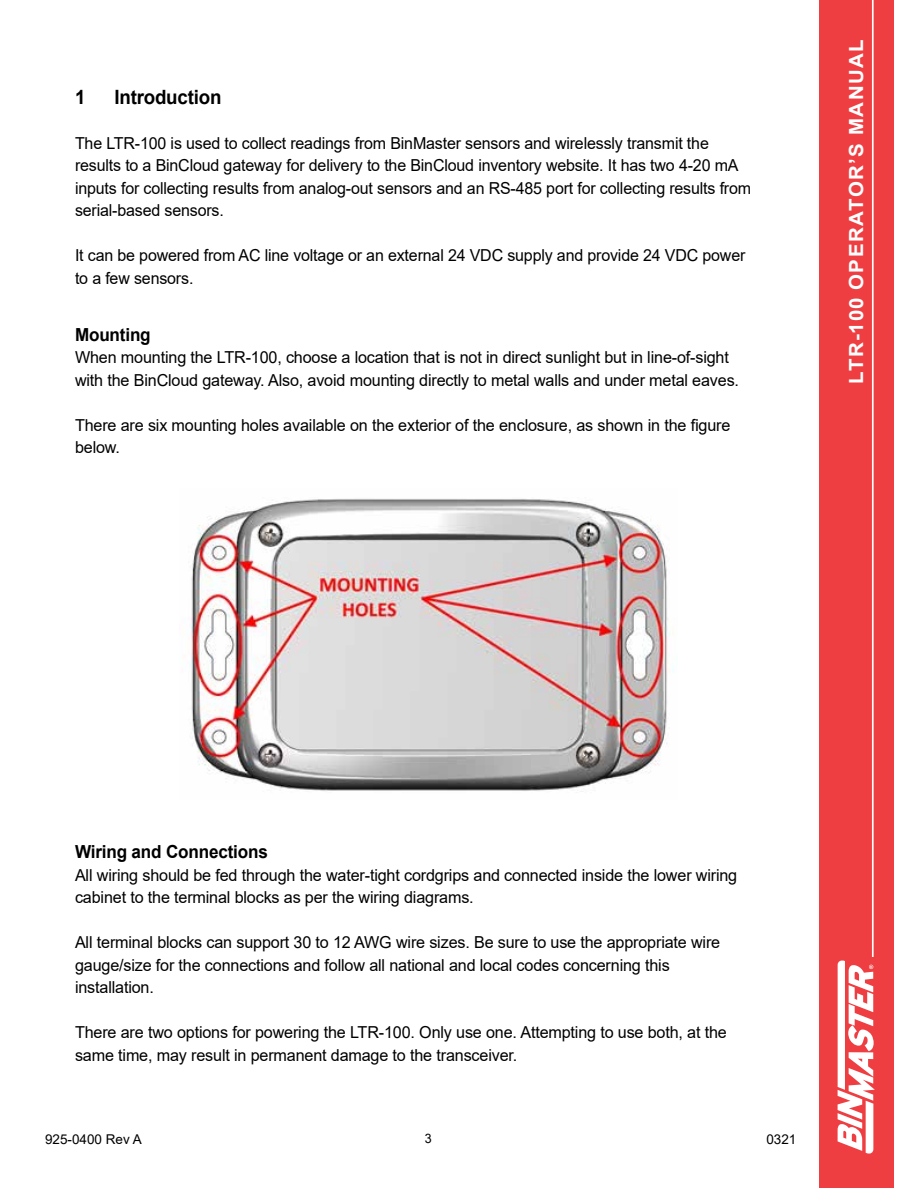
<style>
.page{position:relative;width:918px;height:1188px;background:#fff}
.page>*{position:absolute;margin:0;border:0;box-sizing:border-box;transform-origin:0 0}
.t1{font:700 19.65px "Arial";letter-spacing:-.01em;color:#000;scale:.95 1}
.t2{font:700 19.5px "Arial";letter-spacing:.075em;color:#fff;scale:1.05 1}
.t3{font:700 18px "Arial";letter-spacing:-.01em;color:#000;scale:.95 1}
.t4{font:16.5px/22.5px "Arial";letter-spacing:-.01em;color:#000}
.t5{font:13.5px "Arial";color:#000}
.t6{font:12.75px "Arial Narrow";color:#000;scale:1.2 1}
</style>
<div class="page">
<div style="left:819px;top:0;width:75px;height:1188px;background:#ef3e42"></div>
<svg style="left:838px;top:960px;width:37px;height:194px"></svg>
<hr style="left:872px;top:0;width:2px;height:957px;background:#fff">
<img style="left:189px;top:498px;width:485px;height:294px">
<p class="t1" style="left:75px;top:84px;width:12px">1</p>
<p class="t1" style="left:114px;top:84px;width:114px">Introduction</p>
<p class="t4" style="left:75px;top:131px;width:678px">The LTR-100 is used to collect readings from BinMaster sensors and wirelessly transmit the results to a BinCloud gateway for delivery to the BinCloud inventory website. It has two 4-20 mA inputs for collecting results from analog-out sensors and an RS-485 port for collecting results from serial-based sensors.</p>
<p class="t4" style="left:75px;top:244px;width:672px">It can be powered from AC line voltage or an external 24 VDC supply and provide 24 VDC power to a few sensors.</p>
<p class="t3" style="left:75px;top:321px;width:81px">Mounting</p>
<p class="t4" style="left:75px;top:346px;width:666px">When mounting the LTR-100, choose a location that is not in direct sunlight but in line-of-sight with the BinCloud gateway. Also, avoid mounting directly to metal walls and under metal eaves.</p>
<p class="t4" style="left:75px;top:413px;width:657px">There are six mounting holes available on the exterior of the enclosure, as shown in the figure below.</p>
<p class="t2" style="left:843px;top:384px;width:330px;rotate:-90deg">LTR-100 OPERATOR’S MANUAL</p>
<p class="t3" style="left:75px;top:839px;width:205px">Wiring and Connections</p>
<p class="t4" style="left:75px;top:863px;width:664px">All wiring should be fed through the water-tight cordgrips and connected inside the lower wiring cabinet to the terminal blocks as per the wiring diagrams.</p>
<p class="t4" style="left:75px;top:931px;width:647px">All terminal blocks can support 30 to 12 AWG wire sizes. Be sure to use the appropriate wire gauge/size for the connections and follow all national and local codes concerning this installation.</p>
<p class="t4" style="left:75px;top:1021px;width:653px">There are two options for powering the LTR-100. Only use one. Attempting to use both, at the same time, may result in permanent damage to the transceiver.</p>
<p class="t6" style="left:425px;top:1129px;width:7px">3</p>
<p class="t5" style="left:45px;top:1130px;width:98px">925-0400 Rev A</p>
<p class="t5" style="left:766px;top:1130px;width:32px">0321</p>
</div>
